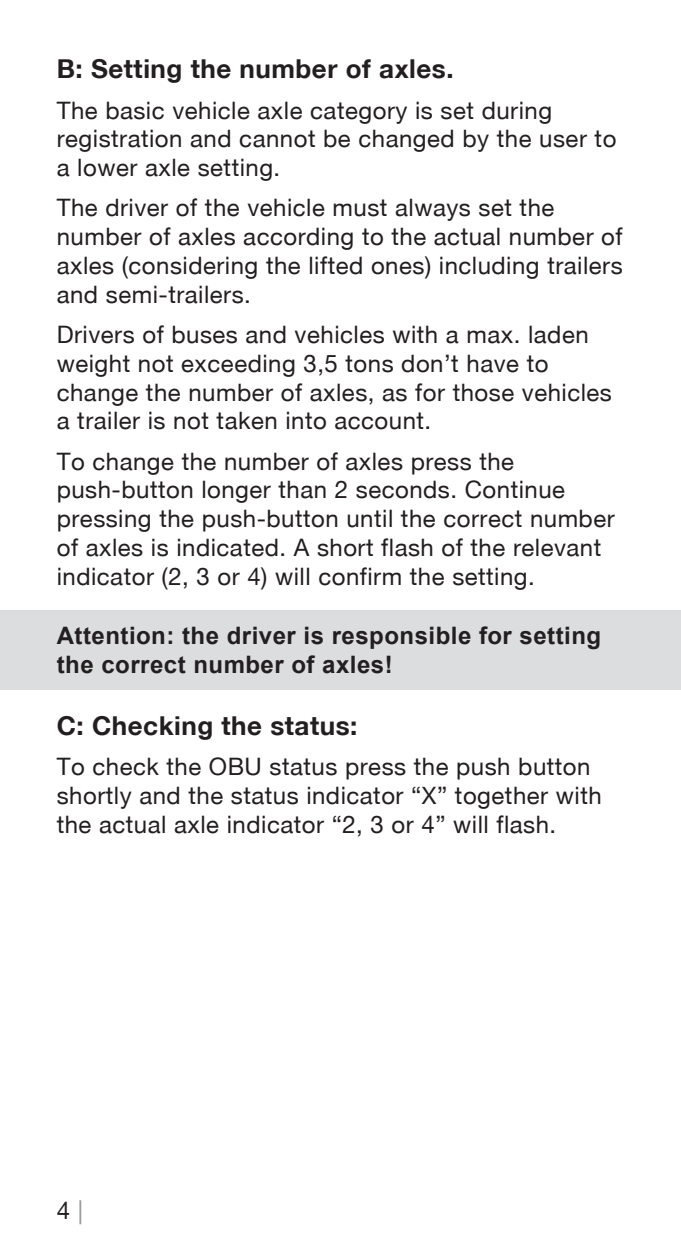
<style>
.page{position:relative;width:681px;height:1248px;background:#fff}
.page>*{position:absolute;margin:0;border:0;box-sizing:border-box;transform-origin:0 0}
.t1{font:700 26px "Helvetica Neue";letter-spacing:.02em;color:#231f20}
.t2{font:24px/28.8px "Helvetica Neue";letter-spacing:.02em;color:#231f20}
.t3{font:700 24px/28.8px "Arial";letter-spacing:.02em;color:#231f20}
.s1{font-family:"Helvetica Neue CE";color:#939598}
</style>
<div class="page">
<div style="left:0;top:610px;width:680px;height:79px;background:#dcdddf"></div>
<p class="t1" style="left:57px;top:53px;width:398px">B: Setting the number of axles.</p>
<p class="t2" style="left:57px;top:95px;width:561px">The basic vehicle axle category is set during registration and cannot be changed by the user to a lower axle setting.</p>
<p class="t2" style="left:57px;top:193px;width:567px">The driver of the vehicle must always set the number of axles according to the actual number of axles (considering the lifted ones) including trailers and semi-trailers.</p>
<p class="t2" style="left:57px;top:320px;width:556px">Drivers of buses and vehicles with a max. laden weight not exceeding 3,5 tons don’t have to change the number of axles, as for those vehicles a trailer is not taken into account.</p>
<p class="t2" style="left:57px;top:446px;width:559px">To change the number of axles press the push-button longer than 2 seconds. Continue pressing the push-button until the correct number of axles is indicated. A short flash of the relevant indicator (2, 3 or 4) will confirm the setting.</p>
<p class="t3" style="left:57px;top:622px;width:545px">Attention: the driver is responsible for setting the correct number of axles!</p>
<p class="t1" style="left:57px;top:709px;width:302px">C: Checking the status:</p>
<p class="t2" style="left:57px;top:752px;width:546px">To check the OBU status press the push button shortly and the status indicator “X” together with the actual axle indicator “2, 3 or 4” will flash.</p>
<p class="t2" style="left:57px;top:1196px;width:28px">4 <span class="s1">|</span></p>
</div>
